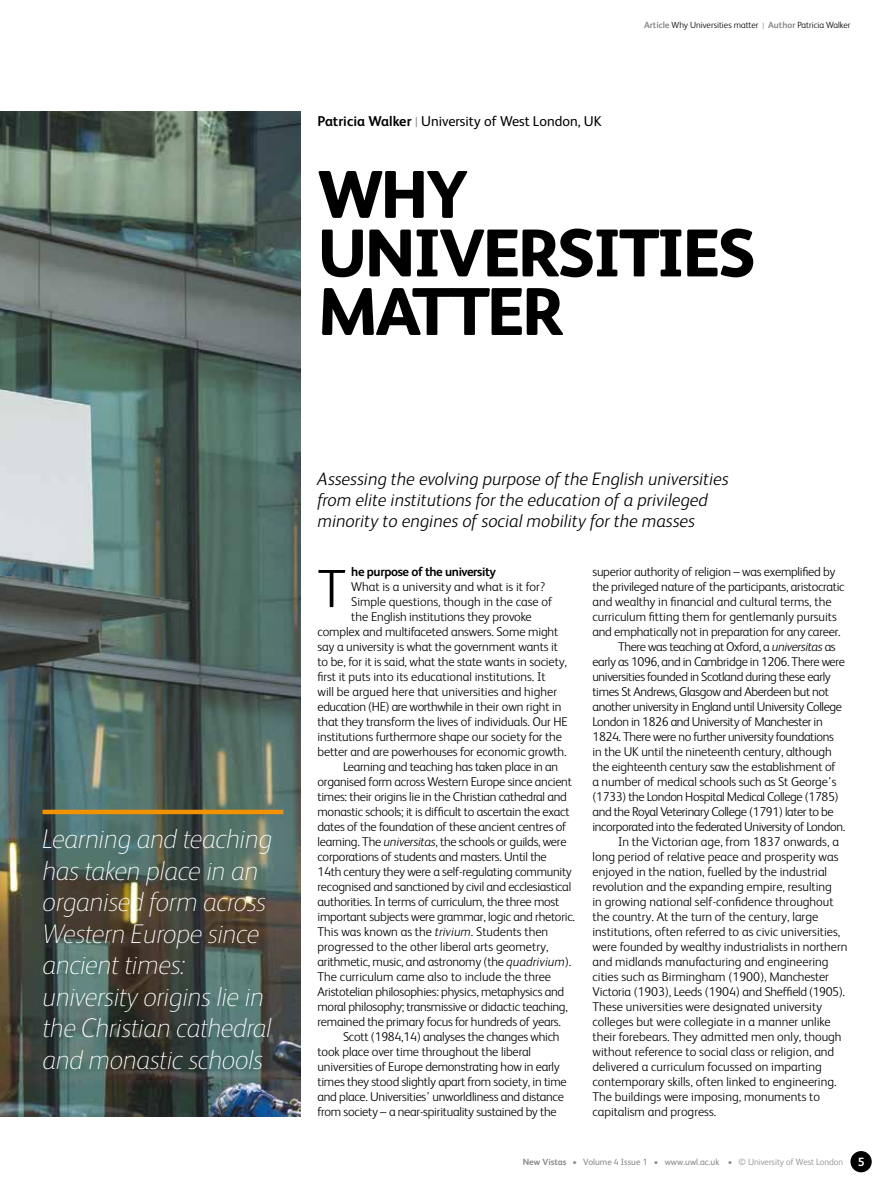
<style>
.page{position:relative;width:893px;height:1191px;background:#fff}
.page>*{position:absolute;margin:0;border:0;box-sizing:border-box;transform-origin:0 0}
.t1{font:800 67.5px/58.5px "FS Albert";letter-spacing:-.04em;color:#000}
.t2{font:300 54px "FS Albert";color:#000}
.t3{font:italic 100 27px/31.5px "FS Albert";letter-spacing:-.01em;color:#fff}
.t4{font:italic 300 18px/21px "FS Albert";color:#000}
.t5{font:14.25px "FS Albert";color:#000}
.t6{font:300 12.75px "FS Albert";letter-spacing:-.02em;color:#000}
.t7{font:300 12.75px "FS Albert";color:#000}
.t8{font:700 12.75px "FS Albert";letter-spacing:-.03em;color:#000}
.t9{font:300 9px "FS Albert";color:#878787}
.t10{font:300 9px "FS Albert";color:#000}
.s1{font-weight:700}
.s2{font-weight:300;color:#878787}
.s3{font-weight:700;color:#878787}
.s4{color:#878787}
.s5{font-style:italic}
.s6{font-weight:400}
.s7{font-weight:700;font-size:12px;color:#fff}
</style>
<div class="page">
<div style="left:850px;top:1151px;width:22px;height:21px;background:#000;border-radius:50%"></div>
<img style="left:0;top:111px;width:300px;height:1005px">
<div style="left:43px;top:809px;width:240px;height:5px;background:#f39200"></div>
<p class="t5" style="left:317px;top:112px;width:286px"><span class="s1">Patricia Walker</span> <span class="s2">|</span> University of West London, UK</p>
<p class="t10" style="left:644px;top:19px;width:208px"><span class="s3">Article</span> Why Universities matter <span class="s4">|</span> <span class="s3">Author</span> Patricia Walker</p>
<h1 class="t1" style="left:317px;top:162px;width:440px">WHY<br>UNIVERSITIES<br>MATTER</h1>
<h3 class="t3" style="left:43px;top:822px;width:231px">Learning and teaching has taken place in an organised form across<br>Western Europe since ancient times: university origins lie in the Christian cathedral and monastic schools</h3>
<h3 class="t4" style="left:317px;top:467px;width:413px">Assessing the evolving purpose of the English universities from elite institutions for the education of a privileged minority to engines of social mobility for the masses</h3>
<h2 class="t2" style="left:317px;top:553px;width:30px">T</h2>
<p class="t6" style="left:592px;top:563px;width:244px">superior authority of religion – was exemplified by</p>
<p class="t8" style="left:351px;top:563px;width:146px">he purpose of the university</p>
<p class="t7" style="left:351px;top:578px;width:195px">What is a university and what is it for?</p>
<p class="t7" style="left:351px;top:593px;width:203px">Simple questions, though in the case of</p>
<p class="t6" style="left:351px;top:608px;width:182px">the English institutions they provoke</p>
<p class="t6" style="left:317px;top:623px;width:242px">complex and multifaceted answers. Some might</p>
<p class="t6" style="left:317px;top:638px;width:242px">say a university is what the government wants it</p>
<p class="t6" style="left:317px;top:653px;width:251px">to be, for it is said, what the state wants in society,</p>
<p class="t7" style="left:317px;top:668px;width:230px">first it puts into its educational institutions. It</p>
<p class="t7" style="left:317px;top:683px;width:241px">will be argued here that universities and higher</p>
<p class="t6" style="left:317px;top:698px;width:246px">education (HE) are worthwhile in their own right in</p>
<p class="t6" style="left:317px;top:713px;width:252px">that they transform the lives of individuals. Our HE</p>
<p class="t6" style="left:317px;top:728px;width:246px">institutions furthermore shape our society for the</p>
<p class="t6" style="left:317px;top:743px;width:250px">better and are powerhouses for economic growth.</p>
<p class="t6" style="left:343px;top:758px;width:217px">Learning and teaching has taken place in an</p>
<p class="t6" style="left:317px;top:773px;width:256px">organised form across Western Europe since ancient</p>
<p class="t6" style="left:317px;top:788px;width:251px">times: their origins lie in the Christian cathedral and</p>
<p class="t6" style="left:317px;top:803px;width:253px">monastic schools; it is difficult to ascertain the exact</p>
<p class="t6" style="left:317px;top:818px;width:251px">dates of the foundation of these ancient centres of</p>
<p class="t6" style="left:317px;top:833px;width:251px">learning. The <span class="s5">universitas</span>, the schools or guilds, were</p>
<p class="t6" style="left:317px;top:848px;width:231px">corporations of students and masters. Until the</p>
<p class="t6" style="left:317px;top:863px;width:256px">14th century they were a self-regulating community</p>
<p class="t6" style="left:317px;top:878px;width:255px">recognised and sanctioned by civil and ecclesiastical</p>
<p class="t6" style="left:317px;top:893px;width:243px">authorities. In terms of curriculum, the three most</p>
<p class="t6" style="left:317px;top:908px;width:259px">important subjects were grammar, logic and rhetoric.</p>
<p class="t7" style="left:317px;top:923px;width:232px">This was known as the <span class="s5">trivium</span>. Students then</p>
<p class="t7" style="left:317px;top:938px;width:232px">progressed to the other liberal arts geometry,</p>
<p class="t6" style="left:317px;top:953px;width:255px">arithmetic, music, and astronomy (the <span class="s5">quadrivium</span>).</p>
<p class="t7" style="left:317px;top:968px;width:235px">The curriculum came also to include the three</p>
<p class="t6" style="left:317px;top:983px;width:248px">Aristotelian philosophies: physics, metaphysics and</p>
<p class="t6" style="left:317px;top:998px;width:252px">moral philosophy; transmissive or didactic teaching,</p>
<p class="t6" style="left:317px;top:1013px;width:245px">remained the primary focus for hundreds of years.</p>
<p class="t6" style="left:343px;top:1028px;width:218px">Scott (1984,14) analyses the changes which</p>
<p class="t6" style="left:317px;top:1043px;width:215px">took place over time throughout the liberal</p>
<p class="t6" style="left:317px;top:1058px;width:244px">universities of Europe demonstrating how in early</p>
<p class="t6" style="left:317px;top:1073px;width:251px">times they stood slightly apart from society, in time</p>
<p class="t6" style="left:317px;top:1088px;width:248px">and place. Universities’ unworldliness and distance</p>
<p class="t6" style="left:317px;top:1103px;width:241px">from society – a near-spirituality sustained by the</p>
<p class="t6" style="left:592px;top:578px;width:254px">the privileged nature of the participants, aristocratic</p>
<p class="t7" style="left:592px;top:593px;width:241px">and wealthy in financial and cultural terms, the</p>
<p class="t7" style="left:592px;top:608px;width:246px">curriculum fitting them for gentlemanly pursuits</p>
<p class="t6" style="left:592px;top:623px;width:250px">and emphatically not in preparation for any career.</p>
<p class="t6" style="left:618px;top:638px;width:219px">There was teaching at Oxford, a <span class="s5">universitas</span> as</p>
<p class="t6" style="left:592px;top:653px;width:254px">early as 1096, and in Cambridge in 1206. There were</p>
<p class="t6" style="left:592px;top:668px;width:240px">universities founded in Scotland during these early</p>
<p class="t6" style="left:592px;top:683px;width:238px">times St Andrews, Glasgow and Aberdeen but not</p>
<p class="t6" style="left:592px;top:698px;width:251px">another university in England until University College</p>
<p class="t6" style="left:592px;top:713px;width:232px">London in 1826 and University of Manchester in</p>
<p class="t6" style="left:592px;top:728px;width:243px">1824. There were no further university foundations</p>
<p class="t6" style="left:592px;top:743px;width:241px">in the UK until the nineteenth century, although</p>
<p class="t6" style="left:592px;top:758px;width:245px">the eighteenth century saw the establishment of</p>
<p class="t6" style="left:592px;top:773px;width:246px">a number of medical schools such as St George’s</p>
<p class="t6" style="left:592px;top:788px;width:248px">(1733) the London Hospital Medical College (1785)</p>
<p class="t6" style="left:592px;top:803px;width:243px">and the Royal Veterinary College (1791) later to be</p>
<p class="t6" style="left:592px;top:818px;width:254px">incorporated into the federated University of London.</p>
<p class="t7" style="left:618px;top:833px;width:222px">In the Victorian age, from 1837 onwards, a</p>
<p class="t7" style="left:592px;top:848px;width:248px">long period of relative peace and prosperity was</p>
<p class="t7" style="left:592px;top:863px;width:236px">enjoyed in the nation, fuelled by the industrial</p>
<p class="t7" style="left:592px;top:878px;width:241px">revolution and the expanding empire, resulting</p>
<p class="t7" style="left:592px;top:893px;width:243px">in growing national self-confidence throughout</p>
<p class="t7" style="left:592px;top:908px;width:227px">the country. At the turn of the century, large</p>
<p class="t7" style="left:592px;top:923px;width:249px">institutions, often referred to as civic universities,</p>
<p class="t7" style="left:592px;top:938px;width:256px">were founded by wealthy industrialists in northern</p>
<p class="t7" style="left:592px;top:953px;width:238px">and midlands manufacturing and engineering</p>
<p class="t7" style="left:592px;top:968px;width:238px">cities such as Birmingham (1900), Manchester</p>
<p class="t6" style="left:592px;top:983px;width:254px">Victoria (1903), Leeds (1904) and Sheffield (1905).</p>
<p class="t7" style="left:592px;top:998px;width:231px">These universities were designated university</p>
<p class="t7" style="left:592px;top:1013px;width:240px">colleges but were collegiate in a manner unlike</p>
<p class="t7" style="left:592px;top:1028px;width:251px">their forebears. They admitted men only, though</p>
<p class="t7" style="left:592px;top:1043px;width:243px">without reference to social class or religion, and</p>
<p class="t7" style="left:592px;top:1058px;width:231px">delivered a curriculum focussed on imparting</p>
<p class="t7" style="left:592px;top:1073px;width:246px">contemporary skills, often linked to engineering.</p>
<p class="t7" style="left:592px;top:1088px;width:229px">The buildings were imposing, monuments to</p>
<p class="t7" style="left:592px;top:1103px;width:125px">capitalism and progress.</p>
<p class="t9" style="left:523px;top:1156px;width:343px"><span class="s1">New Vistas</span> • <span class="s6">Volume 4 Issue 1</span> • <span class="s6">www.uwl.ac.uk</span> • © University of West London <span class="s7">5</span></p>
</div>
